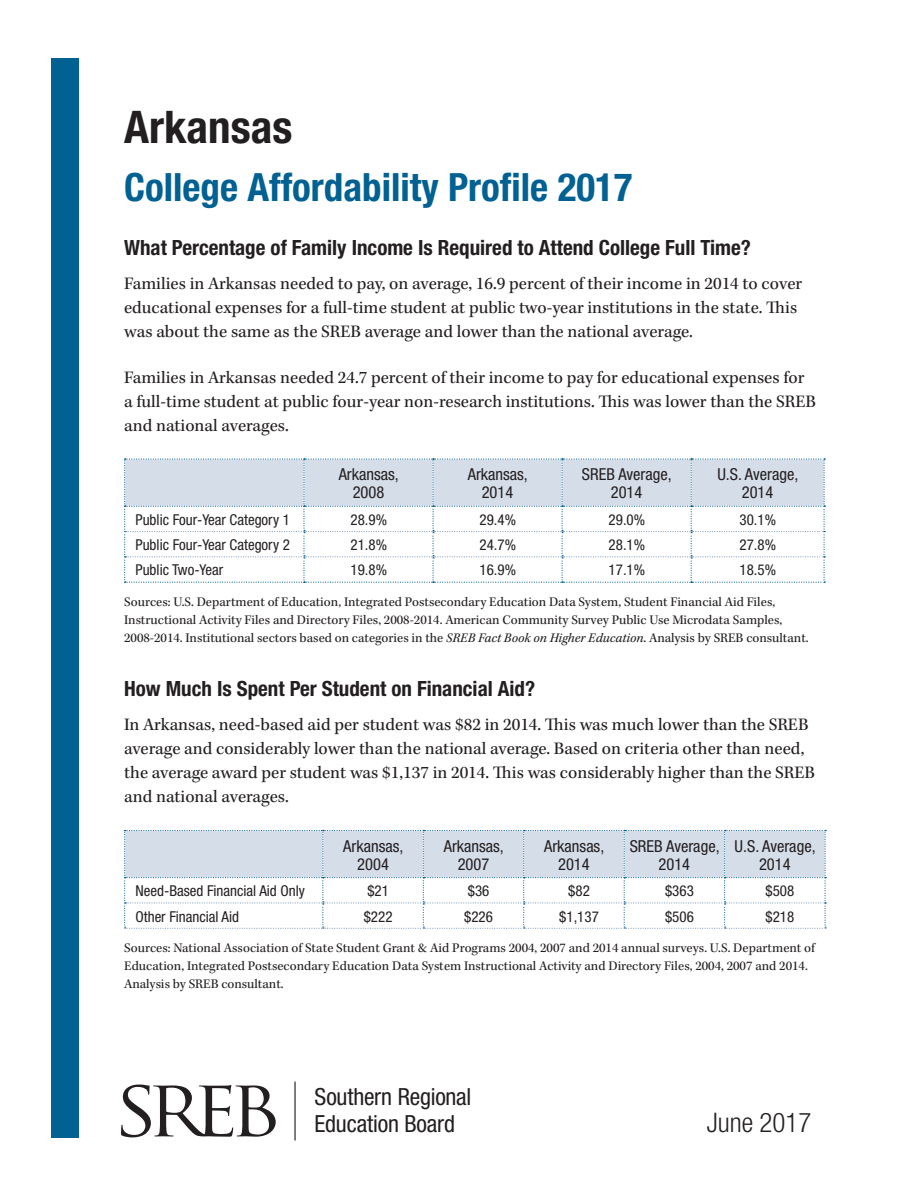
<style>
.page{position:relative;width:918px;height:1188px;background:#fff}
.page>*{position:absolute;margin:0;border:0;box-sizing:border-box;transform-origin:0 0}
.t1{font:700 condensed 45px "Helvetica Neue";color:#231f20}
.t2{font:700 condensed 39px "Helvetica Neue";color:#006192}
.t3{font:300 condensed 27px "Helvetica Neue";color:#231f20}
.t4{font:condensed 23.55px/26.8px "Helvetica Neue";letter-spacing:-.005em;color:#231f20}
.black_subhead{font:700 condensed 21px "Helvetica Neue";color:#231f20}
.text{font:18px/24px "Kepler Std";color:#231f20}
.Table_columns{font:condensed 16.5px/18px "Helvetica Neue";color:#231f20;text-align:center}
.Body_Copy{font:condensed 15px "Helvetica Neue";color:#231f20}
.text-2{font:condensed 15px "Helvetica Neue";color:#231f20}
.source{font:13.5px/18px "Kepler Std";color:#231f20}
.s1{font-style:italic}
</style>
<div class="page">
<svg style="left:124px;top:459px;width:701px;height:124px"></svg>
<svg style="left:124px;top:830px;width:702px;height:99px"></svg>
<div style="left:52px;top:58px;width:27px;height:1080px;background:#006192"></div>
<hr style="left:294px;top:1082px;width:2px;height:59px;background:#231f20">
<svg style="left:121px;top:1085px;width:155px;height:52px"></svg>
<p class="t1" style="left:124px;top:100px;width:170px">Arkansas</p>
<p class="t2" style="left:124px;top:163px;width:510px">College Affordability Profile 2017</p>
<p class="black_subhead" style="left:124px;top:234px;width:628px">What Percentage of Family Income Is Required to Attend College Full Time?</p>
<p class="text" style="left:124px;top:272px;width:680px">Families in Arkansas needed to pay, on average, 16.9 percent of their income in 2014 to cover educational expenses for a full-time student at public two-year institutions in the state. This was about the same as the SREB average and lower than the national average.</p>
<p class="text" style="left:124px;top:366px;width:693px">Families in Arkansas needed 24.7 percent of their income to pay for educational expenses for a full-time student at public four-year non-research institutions. This was lower than the SREB and national averages.</p>
<p class="Table_columns" style="left:339px;top:465px;width:62px">Arkansas,<br>2008</p>
<p class="Table_columns" style="left:468px;top:465px;width:62px">Arkansas,<br>2014</p>
<p class="Table_columns" style="left:582px;top:465px;width:91px">SREB Average,<br>2014</p>
<p class="Table_columns" style="left:717px;top:465px;width:83px">U.S. Average,<br>2014</p>
<p class="Body_Copy" style="left:136px;top:511px;width:156px">Public Four-Year Category 1</p>
<p class="text-2" style="left:350px;top:511px;width:38px">28.9%</p>
<p class="text-2" style="left:480px;top:511px;width:38px">29.4%</p>
<p class="text-2" style="left:609px;top:511px;width:38px">29.0%</p>
<p class="text-2" style="left:740px;top:511px;width:38px">30.1%</p>
<p class="Body_Copy" style="left:136px;top:536px;width:156px">Public Four-Year Category 2</p>
<p class="text-2" style="left:350px;top:536px;width:38px">21.8%</p>
<p class="text-2" style="left:480px;top:536px;width:38px">24.7%</p>
<p class="text-2" style="left:609px;top:536px;width:38px">28.1%</p>
<p class="text-2" style="left:740px;top:536px;width:38px">27.8%</p>
<p class="Body_Copy" style="left:136px;top:561px;width:89px">Public Two-Year</p>
<p class="text-2" style="left:350px;top:561px;width:38px">19.8%</p>
<p class="text-2" style="left:480px;top:561px;width:38px">16.9%</p>
<p class="text-2" style="left:609px;top:561px;width:38px">17.1%</p>
<p class="text-2" style="left:740px;top:561px;width:38px">18.5%</p>
<p class="source" style="left:124px;top:593px;width:686px">Sources: U.S. Department of Education, Integrated Postsecondary Education Data System, Student Financial Aid Files,<br>Instructional Activity Files and Directory Files, 2008-2014. American Community Survey Public Use Microdata Samples,<br>2008-2014. Institutional sectors based on categories in the <span class="s1">SREB Fact Book on Higher Education</span>. Analysis by SREB consultant.</p>
<p class="black_subhead" style="left:124px;top:675px;width:413px">How Much Is Spent Per Student on Financial Aid?</p>
<p class="text" style="left:124px;top:713px;width:692px">In Arkansas, need-based aid per student was $82 in 2014. This was much lower than the SREB average and considerably lower than the national average. Based on criteria other than need, the average award per student was $1,137 in 2014. This was considerably higher than the SREB and national averages.</p>
<p class="Table_columns" style="left:343px;top:837px;width:62px">Arkansas,<br>2004</p>
<p class="Table_columns" style="left:444px;top:837px;width:62px">Arkansas,<br>2007</p>
<p class="Table_columns" style="left:544px;top:837px;width:62px">Arkansas,<br>2014</p>
<p class="Table_columns" style="left:630px;top:837px;width:91px">SREB Average,<br>2014</p>
<p class="Table_columns" style="left:735px;top:837px;width:83px">U.S. Average,<br>2014</p>
<p class="Body_Copy" style="left:136px;top:882px;width:171px">Need-Based Financial Aid Only</p>
<p class="text-2" style="left:367px;top:882px;width:23px">$21</p>
<p class="text-2" style="left:468px;top:882px;width:23px">$36</p>
<p class="text-2" style="left:568px;top:882px;width:23px">$82</p>
<p class="text-2" style="left:665px;top:882px;width:30px">$363</p>
<p class="text-2" style="left:766px;top:882px;width:30px">$508</p>
<p class="Body_Copy" style="left:136px;top:908px;width:105px">Other Financial Aid</p>
<p class="text-2" style="left:364px;top:908px;width:30px">$222</p>
<p class="text-2" style="left:464px;top:908px;width:30px">$226</p>
<p class="text-2" style="left:559px;top:908px;width:41px">$1,137</p>
<p class="text-2" style="left:665px;top:908px;width:30px">$506</p>
<p class="text-2" style="left:766px;top:908px;width:30px">$218</p>
<p class="source" style="left:124px;top:939px;width:692px">Sources: National Association of State Student Grant &amp; Aid Programs 2004, 2007 and 2014 annual surveys. U.S. Department of<br>Education, Integrated Postsecondary Education Data System Instructional Activity and Directory Files, 2004, 2007 and 2014.<br>Analysis by SREB consultant.</p>
<p class="t4" style="left:314px;top:1083px;width:158px">Southern Regional<br>Education Board</p>
<p class="t3" style="left:707px;top:1107px;width:106px">June 2017</p>
</div>
